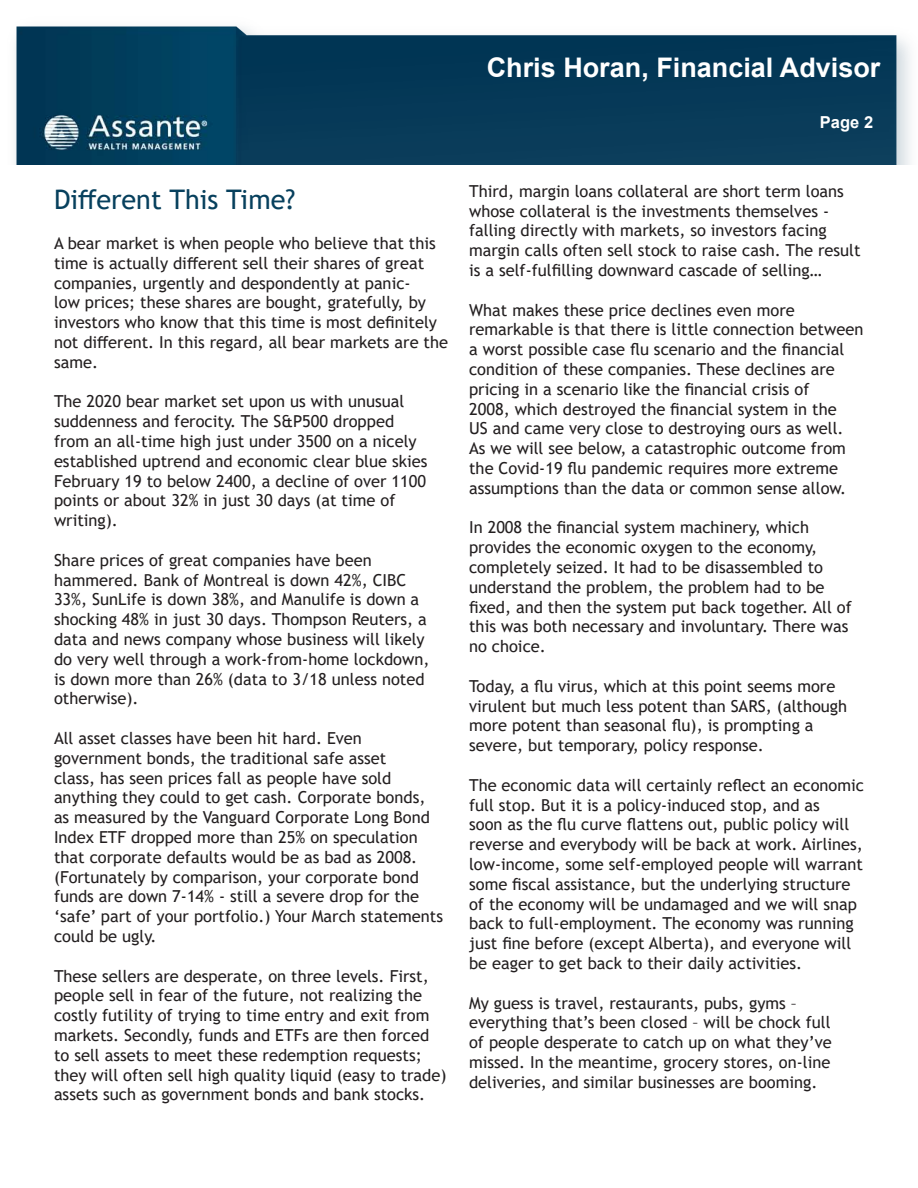
<style>
.page{position:relative;width:918px;height:1188px;background:#fff}
.page>*{position:absolute;margin:0;border:0;box-sizing:border-box;transform-origin:0 0}
.t1{font:700 27px "Arial";color:#fff}
.Secondary_Heading{font:27px "Trebuchet MS";color:#07405d}
.t2{font:16.5px/19.8px "Trebuchet MS";color:#231f20}
.t3{font:700 16.5px "Arial";color:#fff}
</style>
<div class="page">
<img style="left:15px;top:26px;width:895px;height:139px">
<p class="Secondary_Heading" style="left:54px;top:183px;width:243px">Different This Time?</p>
<p class="t2" style="left:54px;top:233px;width:396px">A bear market is when people who believe that this time is actually different sell their shares of great companies, urgently and despondently at panic-<br>low prices; these shares are bought, gratefully, by investors who know that this time is most definitely not different. In this regard, all bear markets are the same.</p>
<p class="t2" style="left:54px;top:392px;width:375px">The 2020 bear market set upon us with unusual suddenness and ferocity. The S&amp;P500 dropped from an all-time high just under 3500 on a nicely established uptrend and economic clear blue skies February 19 to below 2400, a decline of over 1100 points or about 32% in just 30 days (at time of writing).</p>
<p class="t2" style="left:54px;top:550px;width:377px">Share prices of great companies have been hammered. Bank of Montreal is down 42%, CIBC 33%, SunLife is down 38%, and Manulife is down a shocking 48% in just 30 days. Thompson Reuters, a data and news company whose business will likely do very well through a work-from-home lockdown, is down more than 26% (data to 3/18 unless noted otherwise).</p>
<p class="t2" style="left:54px;top:728px;width:391px">All asset classes have been hit hard. Even government bonds, the traditional safe asset<br>class, has seen prices fall as people have sold anything they could to get cash. Corporate bonds, as measured by the Vanguard Corporate Long Bond Index ETF dropped more than 25% on speculation that corporate defaults would be as bad as 2008. (Fortunately by comparison, your corporate bond funds are down 7-14% - still a severe drop for the ‘safe’ part of your portfolio.) Your March statements could be ugly.</p>
<p class="t2" style="left:54px;top:966px;width:394px">These sellers are desperate, on three levels. First, people sell in fear of the future, not realizing the costly futility of trying to time entry and exit from markets. Secondly, funds and ETFs are then forced to sell assets to meet these redemption requests; they will often sell high quality liquid (easy to trade) assets such as government bonds and bank stocks.</p>
<p class="t1" style="left:487px;top:49px;width:395px">Chris Horan, Financial Advisor</p>
<p class="t3" style="left:820px;top:110px;width:55px">Page 2</p>
<p class="t2" style="left:469px;top:181px;width:376px">Third, margin loans collateral are short term loans</p>
<p class="t2" style="left:469px;top:201px;width:393px">whose collateral is the investments themselves - falling directly with markets, so investors facing margin calls often sell stock to raise cash. The result is a self-fulfilling downward cascade of selling…</p>
<p class="t2" style="left:469px;top:300px;width:396px">What makes these price declines even more remarkable is that there is little connection between a worst possible case flu scenario and the financial condition of these companies. These declines are pricing in a scenario like the financial crisis of<br>2008, which destroyed the financial system in the<br>US and came very close to destroying ours as well.<br>As we will see below, a catastrophic outcome from the Covid-19 flu pandemic requires more extreme assumptions than the data or common sense allow.</p>
<p class="t2" style="left:469px;top:518px;width:384px">In 2008 the financial system machinery, which provides the economic oxygen to the economy, completely seized. It had to be disassembled to understand the problem, the problem had to be fixed, and then the system put back together. All of this was both necessary and involuntary. There was no choice.</p>
<p class="t2" style="left:469px;top:676px;width:380px">Today, a flu virus, which at this point seems more virulent but much less potent than SARS, (although more potent than seasonal flu), is prompting a severe, but temporary, policy response.</p>
<p class="t2" style="left:469px;top:775px;width:396px">The economic data will certainly reflect an economic full stop. But it is a policy-induced stop, and as<br>soon as the flu curve flattens out, public policy will reverse and everybody will be back at work. Airlines, low-income, some self-employed people will warrant some fiscal assistance, but the underlying structure of the economy will be undamaged and we will snap back to full-employment. The economy was running just fine before (except Alberta), and everyone will be eager to get back to their daily activities.</p>
<p class="t2" style="left:469px;top:993px;width:364px">My guess is travel, restaurants, pubs, gyms – everything that’s been closed – will be chock full of people desperate to catch up on what they’ve missed. In the meantime, grocery stores, on-line deliveries, and similar businesses are booming.</p>
</div>
